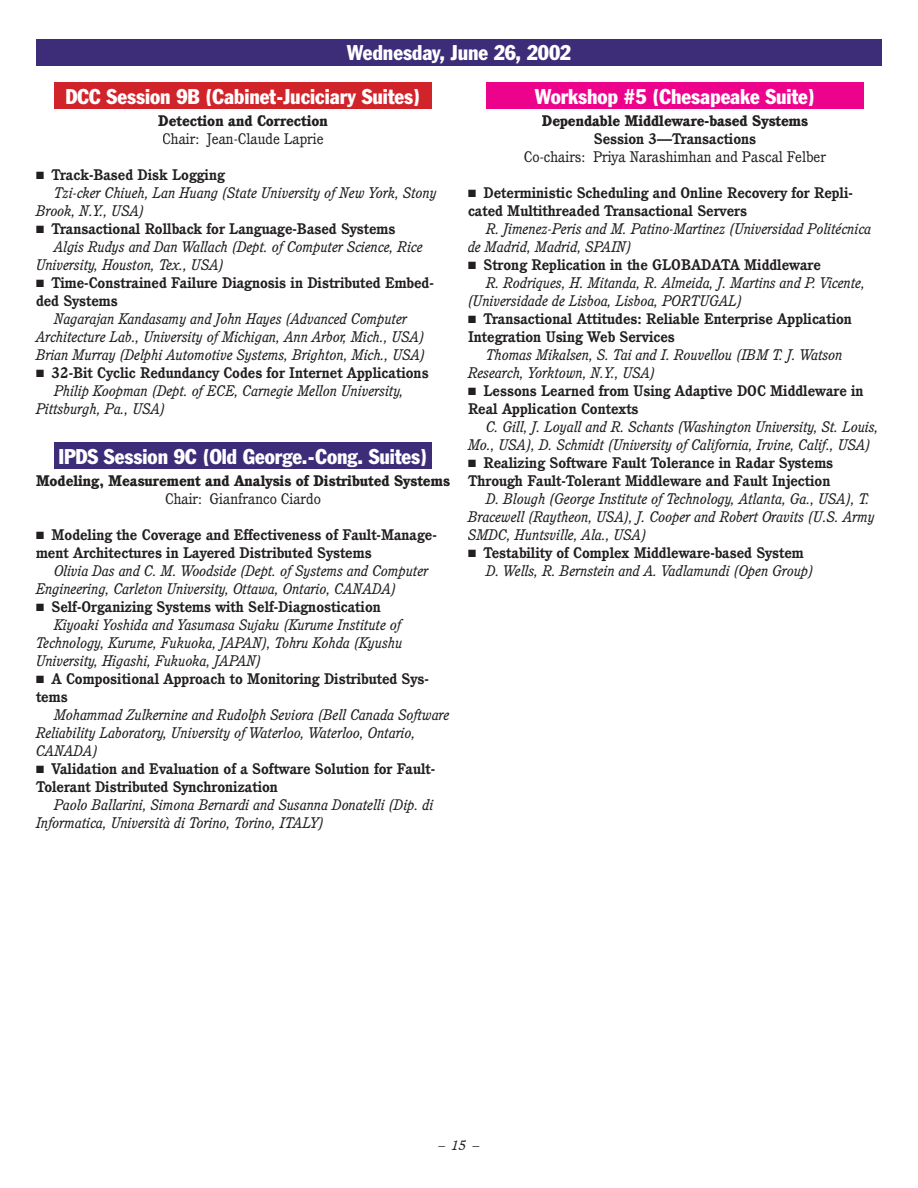
<style>
.page{position:relative;width:918px;height:1188px;background:#fff}
.page>*{position:absolute;margin:0;border:0;box-sizing:border-box;transform-origin:0 0}
.t1{font:condensed 21px/43.5px "Franklin Gothic";letter-spacing:-.005em;color:#fff}
.t2{font:italic 15px/18px "Cushing";color:#231f20}
.t3{font:700 15px/18px "Cushing";color:#231f20}
.t4{font:800 15px "Cushing";color:#231f20}
.t5{font:15px "Cushing";color:#231f20}
.t6{font:italic 13.5px "Cushing";color:#231f20}
</style>
<div class="page">
<div style="left:36px;top:39px;width:846px;height:27px;background:#3d2d79"></div>
<div style="left:54px;top:82px;width:378px;height:28px;background:#d1232a"></div>
<div style="left:54px;top:442px;width:378px;height:28px;background:#3d2d79"></div>
<div style="left:486px;top:82px;width:378px;height:28px;background:#ed028c"></div>
<h1 class="t1" style="left:66px;top:31px;width:507px;text-indent:281px">Wednesday, June 26, 2002<br>DCC Session 9B (Cabinet-Juciciary Suites)</h1>
<p class="t4" style="left:158px;top:111px;width:171px">Detection and Correction</p>
<p class="t5" style="left:162px;top:130px;width:163px">Chair: Jean-Claude Laprie</p>
<p class="t3" style="left:51px;top:166px;width:175px">Track-Based Disk Logging</p>
<p class="t2" style="left:36px;top:184px;width:403px;text-indent:18px">Tzi-cker Chiueh, Lan Huang (State University of New York, Stony<br>Brook, N.Y., USA)</p>
<p class="t3" style="left:51px;top:220px;width:345px">Transactional Rollback for Language-Based Systems</p>
<p class="t2" style="left:36px;top:238px;width:388px;text-indent:18px">Algis Rudys and Dan Wallach (Dept. of Computer Science, Rice<br>University, Houston, Tex., USA)</p>
<p class="t3" style="left:36px;top:274px;width:399px;text-indent:15px">Time-Constrained Failure Diagnosis in Distributed Embed&shy;ded Systems</p>
<p class="t2" style="left:36px;top:310px;width:391px;text-align:center">Nagarajan Kandasamy and John Hayes (Advanced Computer<br>Architecture Lab., University of Michigan, Ann Arbor, Mich., USA)<br>Brian Murray (Delphi Automotive Systems, Brighton, Mich., USA)</p>
<p class="t3" style="left:51px;top:364px;width:379px">32-Bit Cyclic Redundancy Codes for Internet Applications</p>
<p class="t2" style="left:36px;top:382px;width:369px;text-indent:18px">Philip Koopman (Dept. of ECE, Carnegie Mellon University,<br>Pittsburgh, Pa., USA)</p>
<h1 class="t1" style="left:58px;top:434px;width:371px">IPDS Session 9C (Old George.-Cong. Suites)</h1>
<p class="t4" style="left:36px;top:471px;width:415px">Modeling, Measurement and Analysis of Distributed Systems</p>
<p class="t5" style="left:165px;top:490px;width:157px">Chair: Gianfranco Ciardo</p>
<p class="t3" style="left:36px;top:526px;width:402px;text-indent:15px">Modeling the Coverage and Effectiveness of Fault-Manage&shy;ment Architectures in Layered Distributed Systems</p>
<p class="t2" style="left:36px;top:562px;width:394px;text-indent:18px">Olivia Das and C. M. Woodside (Dept. of Systems and Computer<br>Engineering, Carleton University, Ottawa, Ontario, CANADA)</p>
<p class="t3" style="left:51px;top:598px;width:331px">Self-Organizing Systems with Self-Diagnostication</p>
<p class="t2" style="left:36px;top:616px;width:368px;text-align:justify;text-indent:18px">Kiyoaki Yoshida and Yasumasa Sujaku (Kurume Institute of Technology, Kurume, Fukuoka, JAPAN), Tohru Kohda (Kyushu University, Higashi, Fukuoka, JAPAN)</p>
<p class="t3" style="left:36px;top:670px;width:394px;text-indent:15px">A Compositional Approach to Monitoring Distributed Sys&shy;tems</p>
<p class="t2" style="left:36px;top:706px;width:415px;text-indent:18px">Mohammad Zulkernine and Rudolph Seviora (Bell Canada Software<br>Reliability Laboratory, University of Waterloo, Waterloo, Ontario,<br>CANADA)</p>
<p class="t3" style="left:36px;top:760px;width:401px;text-indent:15px">Validation and Evaluation of a Software Solution for Fault-<br>Tolerant Distributed Synchronization</p>
<p class="t2" style="left:36px;top:796px;width:399px;text-indent:18px">Paolo Ballarini, Simona Bernardi and Susanna Donatelli (Dip. di<br>Informatica, Università di Torino, Torino, ITALY)</p>
<h1 class="t1" style="left:535px;top:74px;width:282px">Workshop #5 (Chesapeake Suite)</h1>
<p class="t4" style="left:542px;top:111px;width:268px">Dependable Middleware-based Systems</p>
<p class="t3" style="left:594px;top:130px;width:164px">Session 3—Transactions</p>
<p class="t5" style="left:524px;top:148px;width:304px">Co-chairs: Priya Narashimhan and Pascal Felber</p>
<p class="t3" style="left:468px;top:184px;width:386px;text-indent:15px">Deterministic Scheduling and Online Recovery for Repli&shy;cated Multithreaded Transactional Servers</p>
<p class="t2" style="left:468px;top:220px;width:405px;text-indent:18px">R. Jimenez-Peris and M. Patino-Martinez (Universidad Politécnica de Madrid, Madrid, SPAIN)</p>
<p class="t3" style="left:483px;top:256px;width:339px">Strong Replication in the GLOBADATA Middleware</p>
<p class="t2" style="left:468px;top:274px;width:399px;text-indent:18px">R. Rodriques, H. Mitanda, R. Almeida, J. Martins and P. Vicente, (Universidade de Lisboa, Lisboa, PORTUGAL)</p>
<p class="t3" style="left:468px;top:310px;width:386px;text-indent:15px">Transactional Attitudes: Reliable Enterprise Application<br>Integration Using Web Services</p>
<p class="t2" style="left:468px;top:346px;width:376px;text-indent:18px">Thomas Mikalsen, S. Tai and I. Rouvellou (IBM T. J. Watson<br>Research, Yorktown, N.Y., USA)</p>
<p class="t3" style="left:468px;top:382px;width:397px;text-indent:15px">Lessons Learned from Using Adaptive DOC Middleware in<br>Real Application Contexts</p>
<p class="t2" style="left:468px;top:418px;width:412px;text-indent:18px">C. Gill, J. Loyall and R. Schants (Washington University, St. Louis,<br>Mo., USA), D. Schmidt (University of California, Irvine, Calif., USA)</p>
<p class="t3" style="left:468px;top:454px;width:367px;text-align:right">Realizing Software Fault Tolerance in Radar Systems<br>Through Fault-Tolerant Middleware and Fault Injection</p>
<p class="t2" style="left:468px;top:490px;width:409px;text-indent:18px">D. Blough (George Institute of Technology, Atlanta, Ga., USA), T.<br>Bracewell (Raytheon, USA), J. Cooper and Robert Oravits (U.S. Army<br>SMDC, Huntsville, Ala., USA)</p>
<p class="t3" style="left:483px;top:544px;width:322px">Testability of Complex Middleware-based System</p>
<p class="t2" style="left:486px;top:562px;width:329px">D. Wells, R. Bernstein and A. Vadlamundi (Open Group)</p>
<p class="t6" style="left:438px;top:1137px;width:43px">– 15 –</p>
</div>
